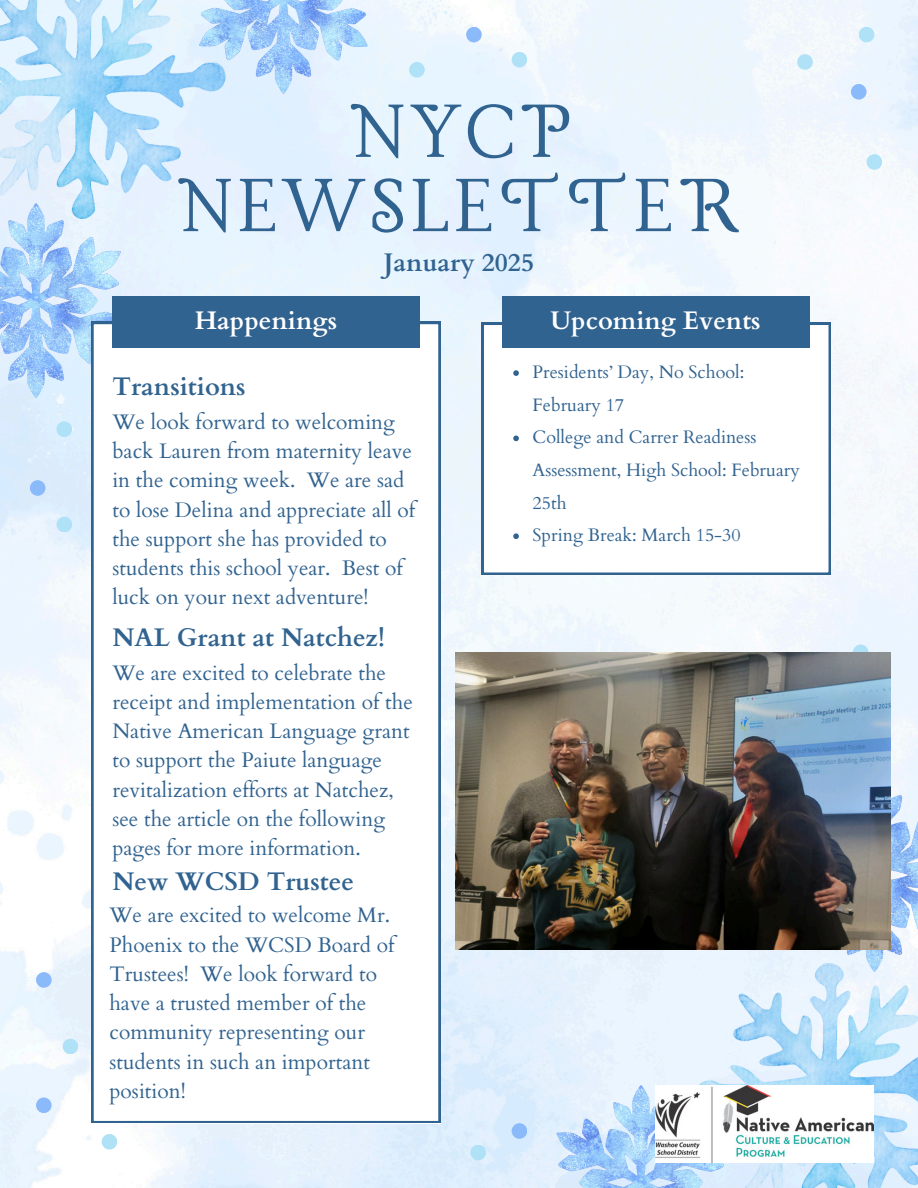
<style>
.page{position:relative;width:918px;height:1188px;background:#fff}
.page>*{position:absolute;margin:0;border:0;box-sizing:border-box;transform-origin:0 0}
.t1{font:90px/74.2px "Lancelot";letter-spacing:.05em;color:#316390;text-align:center}
.t2{font:700 25.5px "Cardo";color:#316390}
.t3{font:700 25.5px "Cardo";color:#fff}
.t4{font:21px/29.2px "Cardo";color:#316390}
.t5{font:18px/32.7px "Cardo";color:#316390}
</style>
<div class="page">
<img style="left:0;top:0;width:918px;height:1188px">
<img style="left:790px;top:778px;width:128px;height:185px">
<div style="left:102px;top:1134px;width:15px;height:16px;background:#afe1f7;border-radius:50%"></div>
<div style="left:797px;top:54px;width:16px;height:16px;background:#afe1f7;border-radius:50%"></div>
<div style="left:36px;top:1097px;width:16px;height:16px;background:#8bbafa;border-radius:50%"></div>
<div style="left:859px;top:27px;width:15px;height:15px;background:#afe1f7;border-radius:50%"></div>
<div style="left:63px;top:1039px;width:15px;height:15px;background:#afe1f7;border-radius:50%"></div>
<div style="left:851px;top:84px;width:16px;height:16px;background:#8bbafa;border-radius:50%"></div>
<img style="left:696px;top:963px;width:222px;height:225px">
<img style="left:0;top:0;width:225px;height:219px">
<img style="left:0;top:204px;width:121px;height:193px">
<img style="left:199px;top:0;width:169px;height:94px">
<img style="left:557px;top:1086px;width:169px;height:102px">
<div style="left:470px;top:1145px;width:16px;height:15px;background:#afe1f7;border-radius:50%"></div>
<div style="left:512px;top:52px;width:15px;height:15px;background:#afe1f7;border-radius:50%"></div>
<div style="left:466px;top:27px;width:16px;height:15px;background:#8bbafa;border-radius:50%"></div>
<div style="left:512px;top:1123px;width:15px;height:16px;background:#8bbafa;border-radius:50%"></div>
<div style="left:409px;top:62px;width:16px;height:16px;background:#afe1f7;border-radius:50%"></div>
<svg style="left:91px;top:322px;width:349px;height:801px"></svg>
<div style="left:112px;top:296px;width:308px;height:52px;background:#316390"></div>
<svg style="left:482px;top:323px;width:348px;height:252px"></svg>
<div style="left:502px;top:296px;width:307px;height:52px;background:#316390"></div>
<div style="left:36px;top:972px;width:16px;height:16px;background:#8bbafa;border-radius:50%"></div>
<div style="left:867px;top:154px;width:15px;height:16px;background:#afe1f7;border-radius:50%"></div>
<div style="left:57px;top:517px;width:15px;height:15px;background:#afe1f7;border-radius:50%"></div>
<div style="left:30px;top:480px;width:15px;height:16px;background:#8bbafa;border-radius:50%"></div>
<div style="left:57px;top:421px;width:15px;height:16px;background:#afe1f7;border-radius:50%"></div>
<div style="left:853px;top:645px;width:15px;height:15px;background:#afe1f7;border-radius:50%"></div>
<img style="left:656px;top:1086px;width:218px;height:76px">
<img style="left:456px;top:652px;width:434px;height:297px">
<svg style="left:513px;top:370px;width:6px;height:6px"></svg>
<svg style="left:513px;top:436px;width:6px;height:5px"></svg>
<svg style="left:513px;top:533px;width:6px;height:6px"></svg>
<p class="t1" style="left:176px;top:99px;width:567px">NYCP<br>NEWSLETTER</p>
<p class="t3" style="left:195px;top:304px;width:144px">Happenings</p>
<p class="t2" style="left:384px;top:246px;width:152px">January 2025</p>
<p class="t3" style="left:550px;top:304px;width:212px">Upcoming Events</p>
<h2 class="t2" style="left:112px;top:370px;width:135px">Transitions</h2>
<h2 class="t4" style="left:112px;top:408px;width:304px">We look forward to welcoming back Lauren from maternity leave in the coming week. We are sad to lose Delina and appreciate all of the support she has provided to students this school year. Best of luck on your next adventure!</h2>
<p class="t2" style="left:112px;top:621px;width:274px">NAL Grant at Natchez!</p>
<p class="t4" style="left:112px;top:658px;width:302px">We are excited to celebrate the receipt and implementation of the<br>Native American Language grant to support the Paiute language revitalization efforts at Natchez, see the article on the following pages for more information.</p>
<p class="t2" style="left:112px;top:865px;width:243px">New WCSD Trustee</p>
<p class="t4" style="left:109px;top:901px;width:286px">We are excited to welcome Mr.<br>Phoenix to the WCSD Board of<br>Trustees! We look forward to have a trusted member of the community representing our students in such an important position!</p>
<h1 class="t5" style="left:533px;top:356px;width:213px">Presidents’ Day, No School:<br>February 17</h1>
<p class="t5" style="left:533px;top:421px;width:269px">College and Carrer Readiness<br>Assessment, High School: February<br>25th</p>
<h2 class="t5" style="left:533px;top:519px;width:210px">Spring Break: March 15-30</h2>
</div>
